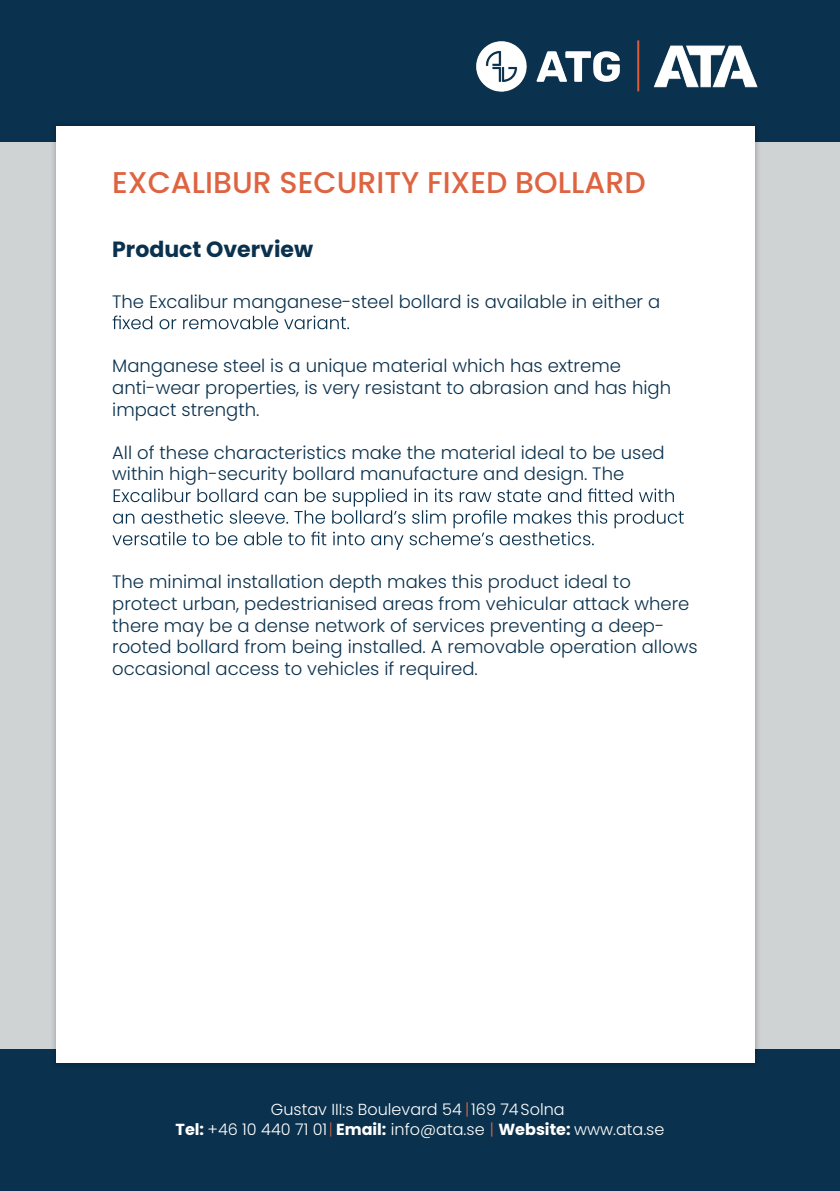
<style>
.page{position:relative;width:840px;height:1191px;background:#fff}
.page>*{position:absolute;margin:0;border:0;box-sizing:border-box;transform-origin:0 0}
.t1{font:500 30px "Poppins";color:#de6441}
.t2{font:700 22px "Poppins";color:#0a314d}
.t3{font:300 18px/21.6px "Poppins";color:#0a314d}
.t4{font:300 16px "Poppins";color:#fff}
.s1{color:#dd6442}
.s2{font-weight:700}
.s3{color:#de6441}
</style>
<div class="page">
<div style="left:0;top:0;width:838px;height:1179px;background:#cfd3d3"></div>
<div style="left:0;top:1049px;width:839px;height:142px;background:#0a314d"></div>
<div style="left:0;top:0;width:839px;height:142px;background:#0a314d"></div>
<div style="left:57px;top:126px;width:697px;height:937px;background:#fff"></div>
<svg style="left:112px;top:315px;width:237px;height:14px"></svg>
<svg style="left:112px;top:488px;width:571px;height:62px"></svg>
<img style="left:476px;top:40px;width:164px;height:52px">
<hr style="left:637px;top:40px;width:2px;height:51px;background:#dc5d38">
<img style="left:653px;top:45px;width:105px;height:43px">
<h1 class="t1" style="left:112px;top:165px;width:534px">EXCALIBUR SECURITY FIXED BOLLARD</h1>
<p class="t2" style="left:112px;top:237px;width:202px">Product Overview</p>
<p class="t3" style="left:112px;top:290px;width:549px">The Excalibur manganese-steel bollard is available in either a</p>
<p class="t3" style="left:112px;top:355px;width:560px">Manganese steel is a unique material which has extreme anti-wear properties, is very resistant to abrasion and has high impact strength.</p>
<p class="t3" style="left:112px;top:442px;width:553px">All of these characteristics make the material ideal to be used within high-security bollard manufacture and design. The</p>
<p class="t3" style="left:112px;top:571px;width:586px">The minimal installation depth makes this product ideal to protect urban, pedestrianised areas from vehicular attack where there may be a dense network of services preventing a deep&shy;rooted bollard from being installed. A removable operation allows occasional access to vehicles if required.</p>
<p class="t4" style="left:271px;top:1100px;width:295px">Gustav III:s Boulevard 54 <span class="s1">|</span>169 74 Solna</p>
<p class="t4" style="left:175px;top:1120px;width:490px"><span class="s2">Tel:</span> +46 10 440 71 01<span class="s3">|</span> <span class="s2">Email:</span> info@ata.se <span class="s3">|</span> <span class="s2">Website:</span> www.ata.se</p>
</div>
